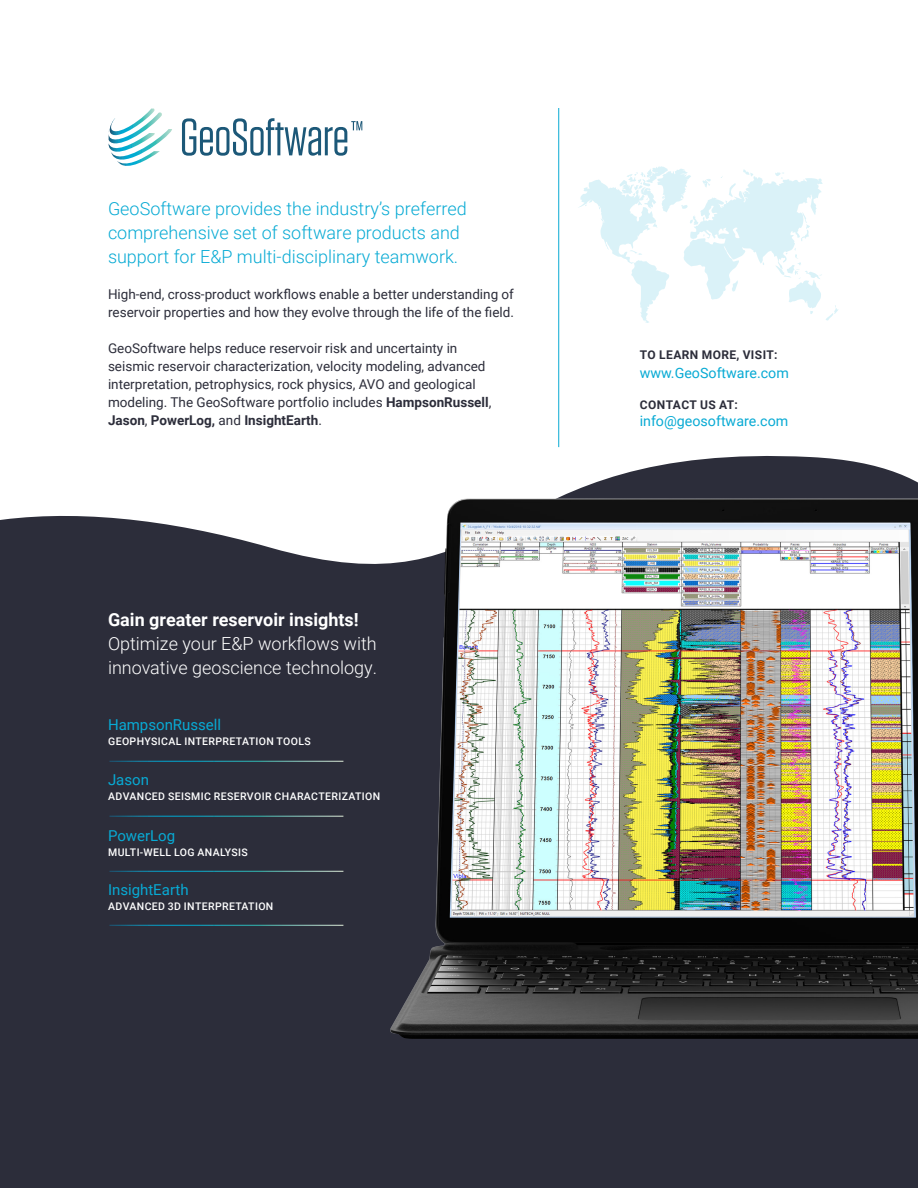
<style>
.page{position:relative;width:918px;height:1188px;background:#fff}
.page>*{position:absolute;margin:0;border:0;box-sizing:border-box;transform-origin:0 0}
.t1{font:300 18px/24px "Roboto";color:#08aad4}
.t2{font:300 18px/24px "Roboto";color:#fff}
.t3{font:15px "Roboto";color:#08aad4}
.t4{font:14.25px "Roboto";color:#08aad4}
.t5{font:13.5px/18px "Roboto";color:#2c2d3a}
.t6{font:700 12px "Roboto";letter-spacing:.035em;color:#2c2d3a}
.t7{font:500 10.5px "Roboto";letter-spacing:.035em;color:#fff}
.s1{font-weight:700}
</style>
<div class="page">
<div style="left:0;top:516px;width:306px;height:531px;background:#2c2d3a"></div>
<div style="left:0;top:1047px;width:918px;height:141px;background:#2c2d3a"></div>
<svg style="left:108px;top:109px;width:64px;height:57px"></svg>
<svg style="left:182px;top:118px;width:180px;height:38px"></svg>
<hr style="left:558px;top:108px;width:1px;height:339px;background:#08aad4">
<hr style="left:110px;top:761px;width:233px;height:1px;background:#fff">
<hr style="left:110px;top:816px;width:233px;height:1px;background:#fff">
<hr style="left:110px;top:871px;width:233px;height:1px;background:#fff">
<hr style="left:110px;top:925px;width:233px;height:1px;background:#fff">
<svg style="left:578px;top:166px;width:260px;height:157px"></svg>
<img style="left:306px;top:372px;width:612px;height:675px">
<p class="t1" style="left:108px;top:196px;width:360px">GeoSoftware provides the industry’s preferred comprehensive set of software products and support for E&amp;P multi-disciplinary teamwork.</p>
<p class="t5" style="left:108px;top:285px;width:407px">High-end, cross-product workflows enable a better understanding of reservoir properties and how they evolve through the life of the field.</p>
<p class="t5" style="left:108px;top:339px;width:385px">GeoSoftware helps reduce reservoir risk and uncertainty in seismic reservoir characterization, velocity modeling, advanced interpretation, petrophysics, rock physics, AVO and geological modeling. The GeoSoftware portfolio includes <span class="s1">HampsonRussell</span>, <span class="s1">Jason</span>, <span class="s1">PowerLog,</span> and <span class="s1">InsightEarth</span>.</p>
<p class="t2" style="left:108px;top:607px;width:271px"><span class="s1">Gain greater reservoir insights!<br></span>Optimize your E&amp;P workflows with innovative geoscience technology.</p>
<p class="t3" style="left:108px;top:715px;width:115px">HampsonRussell</p>
<p class="t7" style="left:108px;top:734px;width:204px">GEOPHYSICAL INTERPRETATION TOOLS</p>
<p class="t3" style="left:108px;top:769px;width:43px">Jason</p>
<p class="t7" style="left:108px;top:789px;width:274px">ADVANCED SEISMIC RESERVOIR CHARACTERIZATION</p>
<p class="t3" style="left:108px;top:825px;width:69px">PowerLog</p>
<p class="t7" style="left:108px;top:845px;width:141px">MULTI-WELL LOG ANALYSIS</p>
<p class="t3" style="left:108px;top:879px;width:82px">InsightEarth</p>
<p class="t7" style="left:108px;top:899px;width:167px">ADVANCED 3D INTERPRETATION</p>
<p class="t6" style="left:640px;top:347px;width:139px">TO LEARN MORE, VISIT:</p>
<p class="t4" style="left:640px;top:363px;width:151px">www.GeoSoftware.com</p>
<p class="t6" style="left:640px;top:396px;width:100px">CONTACT US AT:</p>
<p class="t4" style="left:640px;top:411px;width:150px">info@geosoftware.com</p>
</div>
